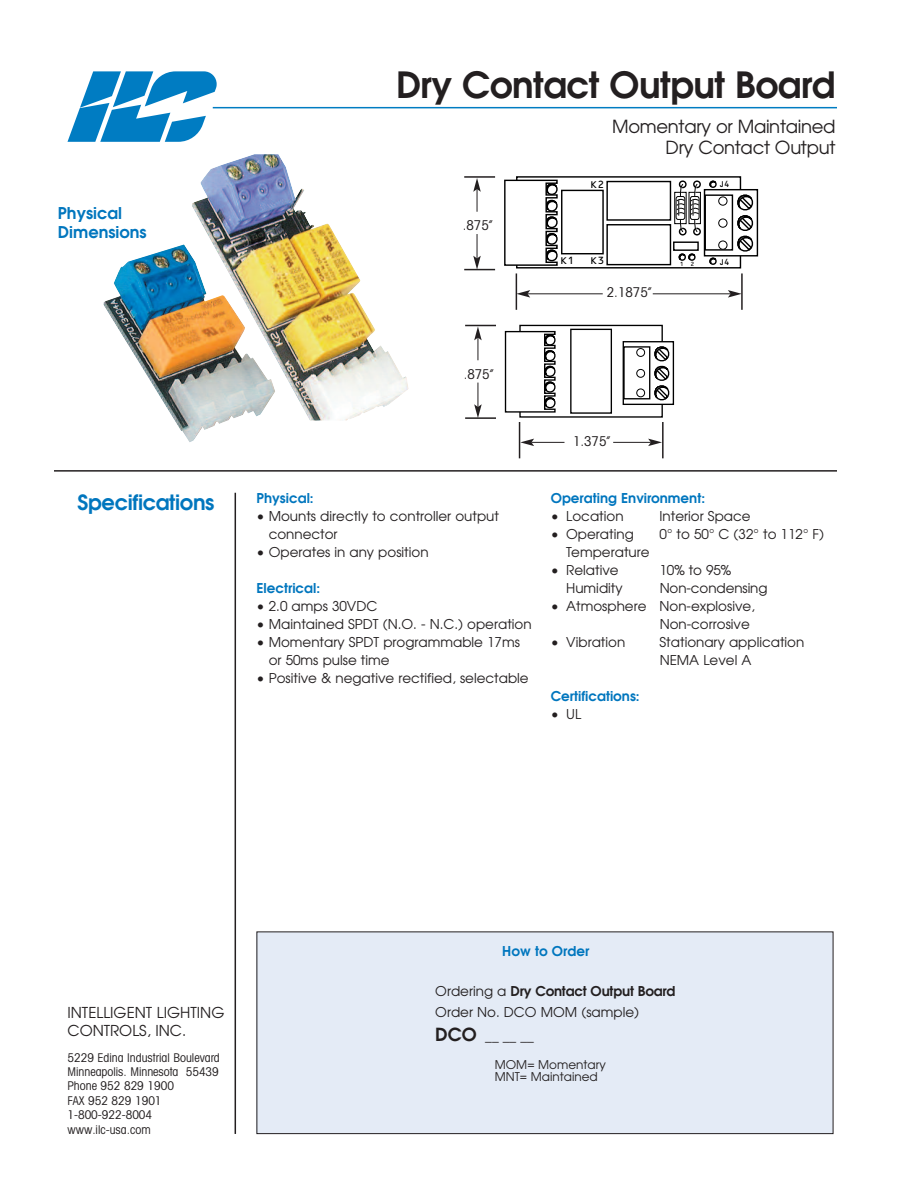
<style>
.page{position:relative;width:918px;height:1188px;background:#fff}
.page>*{position:absolute;margin:0;border:0;box-sizing:border-box;transform-origin:0 0}
.t1{font:600 36px "Avant Garde";letter-spacing:-.015em;color:#231f20}
.t2{font:600 21px "Avant Garde";letter-spacing:-.015em;color:#0076be}
.t3{font:18px/21.6px "Avant Garde";letter-spacing:-.015em;color:#231f20;text-align:right}
.t4{font:600 16.2px/19.5px "Avant Garde";color:#0076be}
.t5{font:15px/18px "Avant Garde";color:#231f20}
.t6{font:13.5px/18px "Avant Garde";color:#231f20}
.t7{font:600 13.5px "Avant Garde";color:#0076be}
.t8{font:condensed 13.5px "Avant Garde IT Cby BT";color:#231f20}
.t9{font:condensed 12px/14.4px "Avant Garde IT Cby BT";color:#231f20}
.t10{font:12px/12px "Avant Garde";color:#231f20}
.t11{font:10.05px "OCRB";color:#000}
.t12{font:8.55px "OCRB";color:#000}
.t13{font:5.7px "OCRB";color:#000}
.s1{font-weight:600}
.s2{font-weight:600;font-size:18px}
</style>
<div class="page">
<svg style="left:68px;top:71px;width:149px;height:71px"></svg>
<hr style="left:213px;top:107px;width:624px;height:1px;background:#007cc2">
<hr style="left:235px;top:493px;width:1px;height:641px;background:#231f20">
<div style="left:257px;top:932px;width:576px;height:202px;background:#e4ebf6"></div>
<div style="left:257px;top:932px;width:576px;height:202px;border:1px solid #231f20"></div>
<hr style="left:54px;top:470px;width:783px;height:2px;background:#231f20">
<img style="left:192px;top:154px;width:217px;height:267px">
<img style="left:103px;top:244px;width:172px;height:198px">
<div style="left:516px;top:176px;width:225px;height:93px;border:1px solid #000"></div>
<svg style="left:733px;top:191px;width:8px;height:63px"></svg>
<div style="left:704px;top:189px;width:54px;height:67px;border:1px solid #000"></div>
<svg style="left:735px;top:193px;width:24px;height:59px"></svg>
<div style="left:705px;top:194px;width:28px;height:57px;border:1px solid #000"></div>
<div style="left:718px;top:241px;width:9px;height:9px;border:1px solid #000;border-radius:50%"></div>
<div style="left:718px;top:219px;width:9px;height:9px;border:1px solid #000;border-radius:50%"></div>
<div style="left:718px;top:197px;width:9px;height:9px;border:1px solid #000;border-radius:50%"></div>
<div style="left:693px;top:228px;width:8px;height:8px;border:1px solid #000;border-radius:50%"></div>
<div style="left:674px;top:192px;width:13px;height:32px;border:1px solid #000"></div>
<div style="left:679px;top:228px;width:8px;height:8px;border:1px solid #000;border-radius:50%"></div>
<svg style="left:676px;top:180px;width:48px;height:53px"></svg>
<svg style="left:708px;top:256px;width:15px;height:13px"></svg>
<svg style="left:678px;top:253px;width:18px;height:8px"></svg>
<svg style="left:504px;top:179px;width:60px;height:88px"></svg>
<div style="left:562px;top:190px;width:41px;height:64px;background:#fff"></div>
<div style="left:561px;top:190px;width:43px;height:64px;border:1px solid #000"></div>
<div style="left:606px;top:181px;width:65px;height:40px;border:1px solid #000"></div>
<div style="left:606px;top:224px;width:65px;height:41px;border:1px solid #000"></div>
<div style="left:673px;top:241px;width:26px;height:10px;border:1px solid #000"></div>
<div style="left:519px;top:325px;width:144px;height:93px;border:1px solid #000"></div>
<svg style="left:504px;top:330px;width:52px;height:83px"></svg>
<div style="left:623px;top:342px;width:50px;height:62px;background:linear-gradient(to right,#fff,#fff)"></div>
<div style="left:623px;top:341px;width:51px;height:64px;border:1px solid #000"></div>
<svg style="left:652px;top:344px;width:23px;height:57px"></svg>
<div style="left:624px;top:347px;width:26px;height:52px;background:#fff"></div>
<div style="left:623px;top:346px;width:27px;height:53px;border:1px solid #000"></div>
<div style="left:636px;top:389px;width:9px;height:8px;border:1px solid #000;border-radius:50%"></div>
<div style="left:636px;top:369px;width:9px;height:9px;border:1px solid #000;border-radius:50%"></div>
<div style="left:636px;top:348px;width:9px;height:9px;border:1px solid #000;border-radius:50%"></div>
<div style="left:570px;top:329px;width:42px;height:85px;border:1px solid #000"></div>
<hr style="left:519px;top:422px;width:1px;height:36px;background:#231f20">
<hr style="left:465px;top:417px;width:31px;height:2px;background:#231f20">
<hr style="left:465px;top:325px;width:31px;height:1px;background:#231f20">
<hr style="left:662px;top:422px;width:2px;height:36px;background:#231f20">
<hr style="left:532px;top:442px;width:33px;height:1px;background:#231f20">
<svg style="left:520px;top:439px;width:14px;height:7px"></svg>
<svg style="left:474px;top:383px;width:8px;height:35px"></svg>
<svg style="left:474px;top:326px;width:8px;height:34px"></svg>
<hr style="left:613px;top:442px;width:38px;height:1px;background:#231f20">
<svg style="left:648px;top:439px;width:14px;height:7px"></svg>
<hr style="left:516px;top:273px;width:1px;height:37px;background:#231f20">
<hr style="left:464px;top:269px;width:31px;height:1px;background:#231f20">
<hr style="left:464px;top:176px;width:31px;height:2px;background:#231f20">
<hr style="left:741px;top:273px;width:2px;height:37px;background:#231f20">
<hr style="left:528px;top:293px;width:75px;height:1px;background:#231f20">
<svg style="left:517px;top:290px;width:13px;height:8px"></svg>
<svg style="left:473px;top:234px;width:8px;height:35px"></svg>
<svg style="left:473px;top:178px;width:8px;height:34px"></svg>
<hr style="left:653px;top:293px;width:77px;height:1px;background:#231f20">
<svg style="left:728px;top:290px;width:14px;height:8px"></svg>
<h1 class="t1" style="left:396px;top:64px;width:441px">Dry Contact Output Board</h1>
<p class="t4" style="left:58px;top:203px;width:90px">Physical<br>Dimensions</p>
<p class="t8" style="left:463px;top:221px;width:32px">.875”</p>
<p class="t11" style="left:590px;top:181px;width:16px">K2</p>
<h3 class="t3" style="left:612px;top:116px;width:225px">Momentary or Maintained<br>Dry Contact Output</h3>
<p class="t12" style="left:719px;top:181px;width:13px">J4</p>
<p class="t11" style="left:560px;top:256px;width:16px">K1</p>
<p class="t11" style="left:590px;top:256px;width:16px">K3</p>
<p class="t12" style="left:719px;top:259px;width:13px">J4</p>
<p class="t13" style="left:680px;top:262px;width:16px">1 2</p>
<p class="t8" style="left:607px;top:287px;width:46px">2.1875”</p>
<p class="t8" style="left:464px;top:369px;width:32px">.875”</p>
<h2 class="t2" style="left:78px;top:491px;width:138px">Specifications</h2>
<p class="t7" style="left:256px;top:490px;width:59px">Physical:</p>
<p class="t6" style="left:269px;top:507px;width:232px;text-indent:-12px">• Mounts directly to controller output connector</p>
<p class="t6" style="left:256px;top:543px;width:174px">• Operates in any position</p>
<p class="t7" style="left:257px;top:580px;width:65px">Electrical:</p>
<p class="t6" style="left:257px;top:597px;width:122px">• 2.0 amps 30VDC</p>
<p class="t6" style="left:257px;top:615px;width:277px">• Maintained SPDT (N.O. - N.C.) operation</p>
<p class="t6" style="left:269px;top:633px;width:253px;text-indent:-12px">• Momentary SPDT programmable 17ms or 50ms pulse time</p>
<p class="t6" style="left:257px;top:669px;width:274px">• Positive &amp; negative rectified, selectable</p>
<p class="t8" style="left:573px;top:436px;width:39px">1.375”</p>
<p class="t7" style="left:551px;top:490px;width:156px">Operating Environment:</p>
<p class="t6" style="left:551px;top:507px;width:74px">• Location</p>
<p class="t6" style="left:660px;top:507px;width:93px">Interior Space</p>
<p class="t6" style="left:551px;top:525px;width:85px">• Operating</p>
<p class="t6" style="left:660px;top:525px;width:166px">0° to 50° C (32° to 112° F)</p>
<p class="t6" style="left:566px;top:543px;width:85px">Temperature</p>
<p class="t6" style="left:551px;top:561px;width:69px">• Relative</p>
<p class="t6" style="left:660px;top:561px;width:73px">10% to 95%</p>
<p class="t6" style="left:566px;top:579px;width:58px">Humidity</p>
<p class="t6" style="left:660px;top:579px;width:109px">Non-condensing</p>
<p class="t6" style="left:660px;top:597px;width:97px;text-indent:-109px">• Atmosphere Non-explosive,<br>Non-corrosive</p>
<p class="t6" style="left:551px;top:633px;width:76px">• Vibration</p>
<p class="t6" style="left:660px;top:633px;width:146px">Stationary application<br>NEMA Level A</p>
<p class="t7" style="left:551px;top:688px;width:91px">Certifications:</p>
<p class="t6" style="left:551px;top:705px;width:32px">• UL</p>
<p class="t5" style="left:68px;top:1003px;width:158px">INTELLIGENT LIGHTING<br>CONTROLS, INC.</p>
<p class="t9" style="left:67px;top:1051px;width:154px">5229 Edina Industrial Boulevard<br>Minneapolis. Minnesota 55439<br>Phone 952 829 1900<br>FAX 952 829 1901<br>1-800-922-8004 www.ilc-usa.com</p>
<p class="t7" style="left:502px;top:944px;width:89px">How to Order</p>
<p class="t6" style="left:435px;top:981px;width:242px;line-height:20.7px">Ordering a <span class="s1">Dry Contact Output Board<br></span>Order No. DCO MOM (sample)</p>
<p class="t6" style="left:435px;top:1027px;width:100px"><span class="s2">DCO</span> __ __ __</p>
<p class="t10" style="left:495px;top:1058px;width:112px">MOM= Momentary<br>MNT= Maintained</p>
</div>
